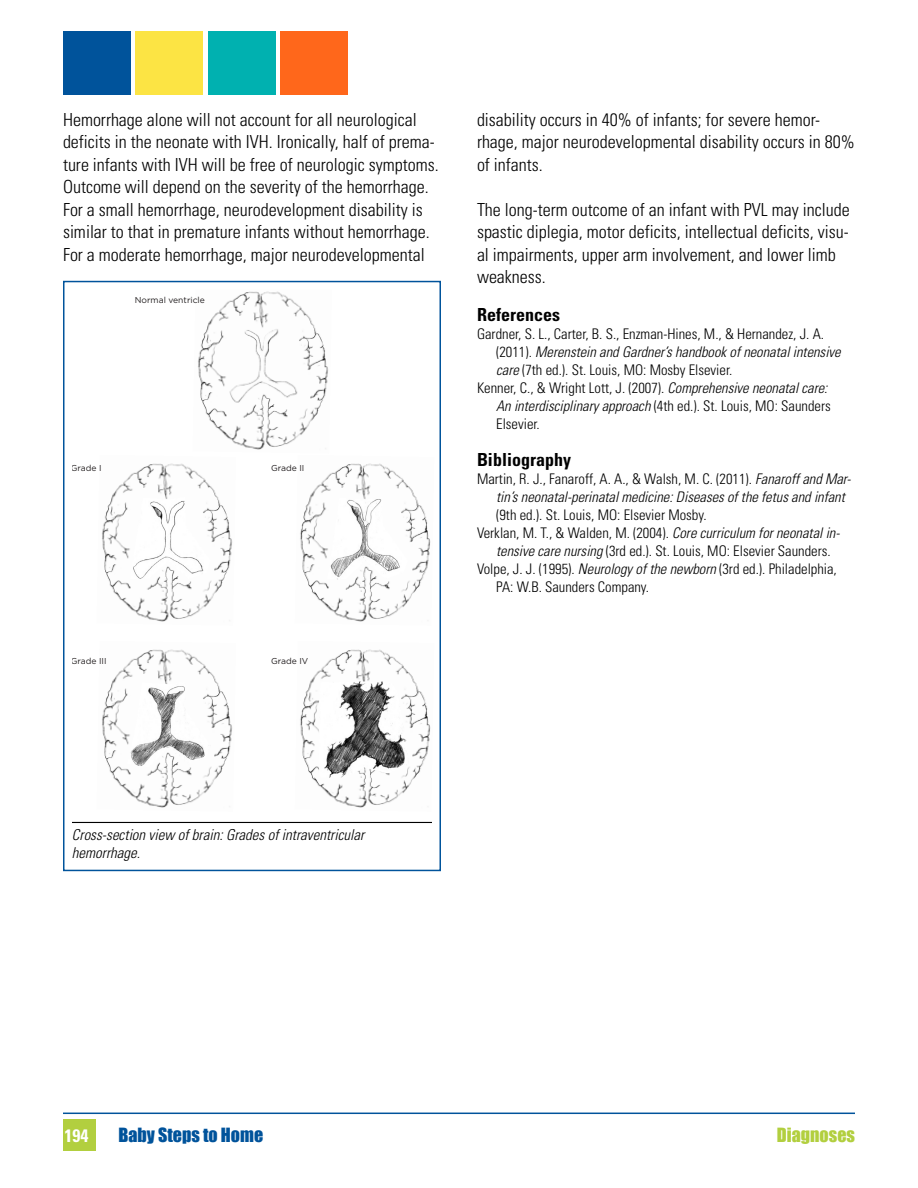
<style>
.page{position:relative;width:918px;height:1188px;background:#fff}
.page>*{position:absolute;margin:0;border:0;box-sizing:border-box;transform-origin:0 0}
.Body_text_no_indent{font:300 condensed 18px/22.5px "Univers LT Std";color:#000}
.Ref_head{font:700 condensed 18px "Univers LT Std";color:#000}
.t1{font:18px "Impact";color:#00539b}
.t2{font:18px "Impact";color:#b2cf3f}
.t3{font:700 condensed 18px "Univers LT Std";color:#fff}
.Caption_1{font:italic 300 condensed 15px/18px "Univers LT Std";color:#000}
.Ref_body{font:300 condensed 14.7px/18px "Univers LT Std";color:#000}
.t4{font:500 12px "Gotham";color:#231f20}
.t5{font:8.55px "Gotham";color:#231f20}
.s1{font-style:italic}
</style>
<div class="page">
<hr style="left:63px;top:1113px;width:792px;height:1px;background:#00539b">
<div style="left:135px;top:31px;width:68px;height:64px;background:#fce444"></div>
<div style="left:63px;top:31px;width:68px;height:64px;background:#00539b"></div>
<div style="left:208px;top:31px;width:67px;height:64px;background:#00b1b0"></div>
<div style="left:280px;top:31px;width:68px;height:64px;background:#ff671b"></div>
<div style="left:63px;top:1120px;width:32px;height:31px;background:#b2cf3f"></div>
<hr style="left:72px;top:822px;width:360px;height:1px;background:#000">
<img style="left:198px;top:291px;width:130px;height:159px">
<img style="left:102px;top:463px;width:130px;height:159px">
<img style="left:102px;top:649px;width:130px;height:159px">
<img style="left:300px;top:463px;width:131px;height:159px">
<img style="left:300px;top:649px;width:131px;height:159px">
<img style="left:130px;top:497px;width:81px;height:82px">
<img style="left:327px;top:497px;width:81px;height:82px">
<img style="left:127px;top:682px;width:84px;height:86px">
<img style="left:319px;top:682px;width:91px;height:96px">
<div style="left:63px;top:281px;width:378px;height:590px;border:2px solid #00539b"></div>
<p class="Body_text_no_indent" style="left:63px;top:108px;width:377px">Hemorrhage alone will not account for all neurological deficits in the neonate with IVH. Ironically, half of prema&shy;ture infants with IVH will be free of neurologic symptoms.<br>Outcome will depend on the severity of the hemorrhage.<br>For a small hemorrhage, neurodevelopment disability is similar to that in premature infants without hemorrhage.<br>For a moderate hemorrhage, major neurodevelopmental</p>
<p class="Body_text_no_indent" style="left:477px;top:108px;width:379px">disability occurs in 40% of infants; for severe hemor&shy;rhage, major neurodevelopmental disability occurs in 80% of infants.</p>
<p class="Body_text_no_indent" style="left:477px;top:198px;width:374px">The long-term outcome of an infant with PVL may include spastic diplegia, motor deficits, intellectual deficits, visu&shy;al impairments, upper arm involvement, and lower limb weakness.</p>
<p class="Ref_head" style="left:477px;top:303px;width:84px">References</p>
<p class="Ref_body" style="left:496px;top:324px;width:346px;text-indent:-19px">Gardner, S. L., Carter, B. S., Enzman-Hines, M., &amp; Hernandez, J. A. (2011). <span class="s1">Merenstein and Gardner’s handbook of neonatal intensive care</span> (7th ed.). St. Louis, MO: Mosby Elsevier.</p>
<p class="Ref_body" style="left:496px;top:378px;width:336px;text-indent:-19px">Kenner, C., &amp; Wright Lott, J. (2007). <span class="s1">Comprehensive neonatal care:<br>An interdisciplinary approach</span> (4th ed.). St. Louis, MO: Saunders<br>Elsevier.</p>
<p class="Ref_head" style="left:477px;top:449px;width:95px">Bibliography</p>
<p class="Ref_body" style="left:496px;top:470px;width:356px;text-indent:-19px">Martin, R. J., Fanaroff, A. A., &amp; Walsh, M. C. (2011). <span class="s1">Fanaroff and Mar&shy;tin’s neonatal-perinatal medicine: Diseases of the fetus and infant </span>(9th ed.). St. Louis, MO: Elsevier Mosby.</p>
<p class="Ref_body" style="left:496px;top:524px;width:345px;text-indent:-19px">Verklan, M. T., &amp; Walden, M. (2004). <span class="s1">Core curriculum for neonatal in&shy;tensive care nursing</span> (3rd ed.). St. Louis, MO: Elsevier Saunders.</p>
<p class="Ref_body" style="left:496px;top:560px;width:342px;text-indent:-19px">Volpe, J. J. (1995). <span class="s1">Neurology of the newborn</span> (3rd ed.). Philadelphia,<br>PA: W.B. Saunders Company.</p>
<p class="t4" style="left:35px;top:249px;width:402px">Cross-section view of brain: Grades of intraventricular hemorrhage</p>
<p class="t5" style="left:135px;top:295px;width:72px">Normal ventricle</p>
<p class="t5" style="left:71px;top:463px;width:32px">Grade I</p>
<p class="t5" style="left:271px;top:463px;width:35px">Grade II</p>
<p class="t5" style="left:71px;top:656px;width:37px">Grade III</p>
<p class="t5" style="left:271px;top:656px;width:39px">Grade IV</p>
<p class="Caption_1" style="left:72px;top:825px;width:294px">Cross-section view of brain: Grades of intraventricular hemorrhage.</p>
<p class="t3" style="left:64px;top:1125px;width:25px">194</p>
<p class="t1" style="left:118px;top:1124px;width:146px">Baby Steps to Home</p>
<p class="t2" style="left:777px;top:1124px;width:80px">Diagnoses</p>
</div>
